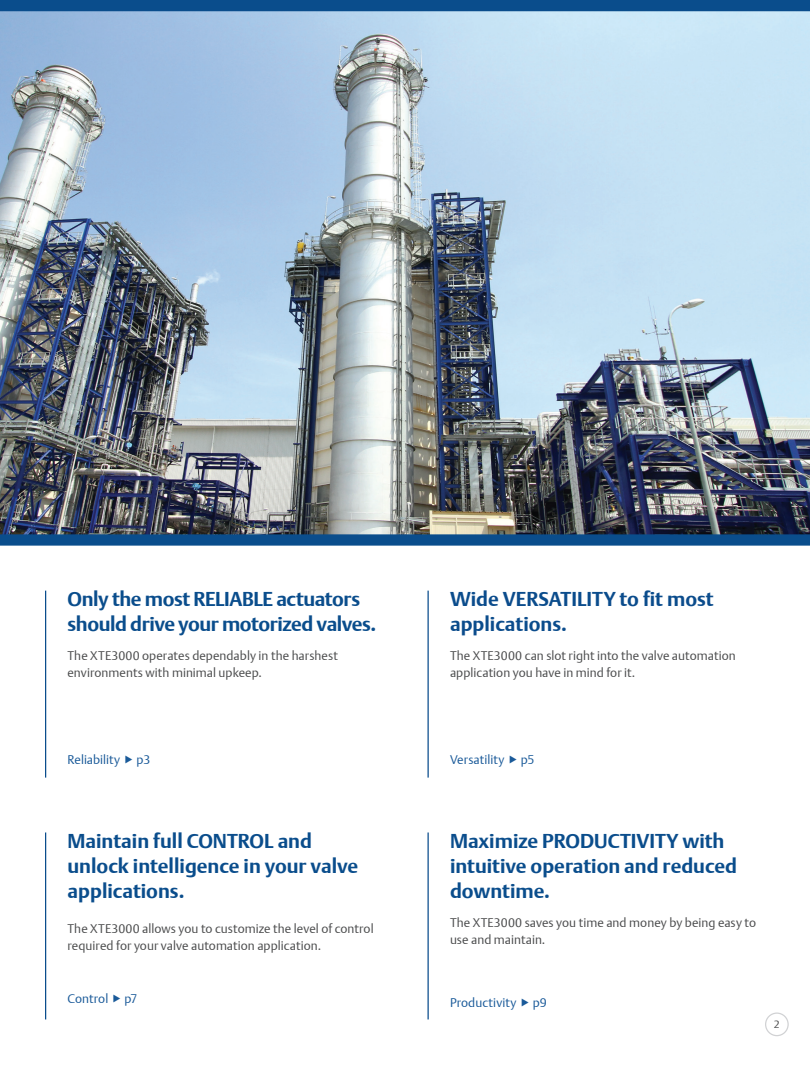
<style>
.page{position:relative;width:810px;height:1080px;background:#fff}
.page>*{position:absolute;margin:0;border:0;box-sizing:border-box;transform-origin:0 0}
.t1{font:700 20px/25px "DTL Argo T";color:#0a4d8c}
.t2{font:700 20px/25px "DTL Argo T";letter-spacing:-.02em;color:#0a4d8c}
.t3{font:700 20px/25px "DTL Argo T";color:#0b4c8c}
.t4{font:12.5px/17.5px "DTL Argo T Light";letter-spacing:.005em;color:#4b4c4d}
.t5{font:12.5px "DTL Argo T Light";letter-spacing:.005em;color:#1a5a99}
.t6{font:10.62px "DTL Argo T Light";color:#4b4c4d}
</style>
<div class="page">
<div style="left:765px;top:1012px;width:24px;height:24px;border:1px solid #d1d2d4;border-radius:50%"></div>
<img style="left:0;top:0;width:810px;height:546px">
<hr style="left:45px;top:591px;width:1px;height:187px;background:#0a4d8c">
<hr style="left:45px;top:832px;width:1px;height:187px;background:#0a4d8c">
<hr style="left:428px;top:591px;width:1px;height:187px;background:#0a4d8c">
<hr style="left:428px;top:832px;width:1px;height:187px;background:#0a4d8c">
<p class="t2" style="left:68px;top:586px;width:311px">Only the most RELIABLE actuators should drive your motorized valves.</p>
<p class="t4" style="left:68px;top:647px;width:272px">The XTE3000 operates dependably in the harshest environments with minimal upkeep.</p>
<p class="t5" style="left:68px;top:752px;width:54px">Reliability</p>
<p class="t5" style="left:136px;top:752px;width:15px">p3</p>
<p class="t1" style="left:68px;top:828px;width:292px">Maintain full CONTROL and unlock intelligence in your valve applications.</p>
<p class="t4" style="left:68px;top:920px;width:308px">The XTE3000 allows you to customize the level of control required for your valve automation application.</p>
<p class="t5" style="left:68px;top:991px;width:42px">Control</p>
<p class="t5" style="left:124px;top:991px;width:15px">p7</p>
<p class="t3" style="left:450px;top:586px;width:265px">Wide VERSATILITY to fit most applications.</p>
<p class="t4" style="left:450px;top:647px;width:287px">The XTE3000 can slot right into the valve automation application you have in mind for it.</p>
<p class="t5" style="left:450px;top:752px;width:56px">Versatility</p>
<p class="t5" style="left:521px;top:752px;width:15px">p5</p>
<p class="t1" style="left:450px;top:828px;width:289px">Maximize PRODUCTIVITY with intuitive operation and reduced downtime.</p>
<p class="t4" style="left:450px;top:913px;width:308px">The XTE3000 saves you time and money by being easy to use and maintain.</p>
<p class="t5" style="left:450px;top:995px;width:68px">Productivity</p>
<p class="t5" style="left:533px;top:995px;width:15px">p9</p>
<p class="t6" style="left:774px;top:1018px;width:7px">2</p>
</div>
